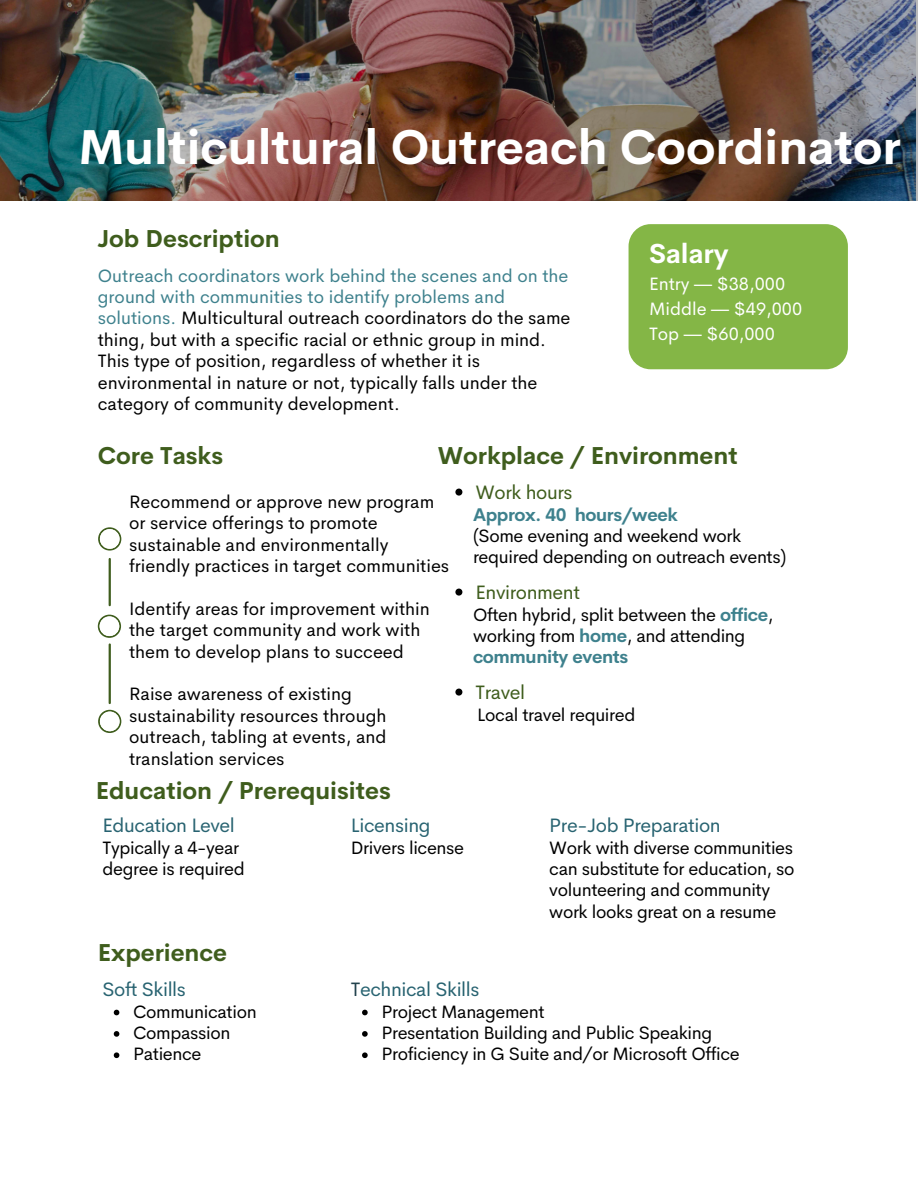
<style>
.page{position:relative;width:918px;height:1188px;background:#fff}
.page>*{position:absolute;margin:0;border:0;box-sizing:border-box;transform-origin:0 0}
.t1{font:700 48px "Cerebri Sans";color:#fff}
.t2{font:700 27px "Cerebri Sans";color:#fff}
.t3{font:700 24px "Cerebri Sans";color:#3f5d1d}
.t4{font:19.5px "Cerebri Sans";letter-spacing:-.02em;color:#286371}
.t5{font:19.5px "Cerebri Sans";letter-spacing:-.02em;color:#3f5d1d}
.t6{font:18px/21.3px "Cerebri Sans";color:#000}
.t7{font:18px/21.3px "Cerebri Sans";letter-spacing:-.02em;color:#000}
.t8{font:18px/24.8px "Cerebri Sans";color:#fff}
.t9{font:700 18px "Cerebri Sans";letter-spacing:-.02em;color:#3e818d}
.s1{color:#3e818d}
.s2{font-weight:700;color:#3e818d}
.s3{color:#22424d}
</style>
<div class="page">
<img style="left:0;top:0;width:918px;height:201px">
<div style="left:629px;top:224px;width:219px;height:145px;background:#84b646;border-radius:22px"></div>
<svg style="left:98px;top:527px;width:23px;height:24px"></svg>
<div style="left:100px;top:529px;width:20px;height:20px;background:#fff;border-radius:50%"></div>
<svg style="left:98px;top:615px;width:23px;height:23px"></svg>
<div style="left:100px;top:616px;width:19px;height:20px;background:#fff;border-radius:50%"></div>
<svg style="left:98px;top:710px;width:23px;height:23px"></svg>
<div style="left:100px;top:712px;width:20px;height:19px;background:#fff;border-radius:50%"></div>
<hr style="left:109px;top:645px;width:2px;height:58px;background:#3f5d1d">
<hr style="left:109px;top:559px;width:2px;height:46px;background:#3f5d1d">
<svg style="left:455px;top:489px;width:7px;height:7px"></svg>
<svg style="left:455px;top:589px;width:7px;height:7px"></svg>
<svg style="left:455px;top:689px;width:7px;height:7px"></svg>
<svg style="left:114px;top:1010px;width:5px;height:5px"></svg>
<svg style="left:114px;top:1031px;width:5px;height:6px"></svg>
<svg style="left:114px;top:1052px;width:5px;height:6px"></svg>
<svg style="left:362px;top:1010px;width:6px;height:5px"></svg>
<svg style="left:362px;top:1031px;width:6px;height:6px"></svg>
<svg style="left:362px;top:1052px;width:6px;height:6px"></svg>
<h1 class="t1" style="left:78px;top:116px;width:824px">Multicultural Outreach Coordinator</h1>
<h3 class="t3" style="left:97px;top:223px;width:184px">Job Description</h3>
<p class="t6" style="left:98px;top:265px;width:474px"><span class="s1">Outreach coordinators work behind the scenes and on the ground with communities to identify problems and solutions.</span> Multicultural outreach coordinators do the same thing, but with a specific racial or ethnic group in mind.<br>This type of position, regardless of whether it is environmental in nature or not, typically falls under the category of community development.</p>
<h3 class="t3" style="left:98px;top:440px;width:127px">Core Tasks</h3>
<h3 class="t3" style="left:438px;top:440px;width:302px">Workplace / Environment</h3>
<h2 class="t2" style="left:649px;top:236px;width:81px">Salary</h2>
<p class="t8" style="left:649px;top:272px;width:155px">Entry — $38,000<br>Middle — $49,000<br>Top — $60,000</p>
<p class="t6" style="left:129px;top:491px;width:322px">Recommend or approve new program or service offerings to promote sustainable and environmentally friendly practices in target communities</p>
<p class="t6" style="left:129px;top:598px;width:302px">Identify areas for improvement within the target community and work with them to develop plans to succeed</p>
<p class="t6" style="left:129px;top:684px;width:259px">Raise awareness of existing sustainability resources through outreach, tabling at events, and translation services</p>
<h3 class="t3" style="left:96px;top:775px;width:297px">Education / Prerequisites</h3>
<p class="t4" style="left:103px;top:813px;width:134px">Education Level</p>
<p class="t7" style="left:103px;top:837px;width:144px">Typically a 4-year degree is required</p>
<h3 class="t3" style="left:98px;top:937px;width:131px">Experience</h3>
<p class="t4" style="left:351px;top:813px;width:81px">Licensing</p>
<p class="t7" style="left:351px;top:837px;width:115px">Drivers license</p>
<p class="t5" style="left:476px;top:479px;width:99px">Work hours</p>
<p class="t9" style="left:473px;top:503px;width:206px">Approx. 40 hours/week</p>
<p class="t7" style="left:473px;top:525px;width:315px">(Some evening and weekend work required depending on outreach events)</p>
<p class="t7" style="left:473px;top:604px;width:302px">Often hybrid, split between the <span class="s2">office</span>, working from <span class="s2">home</span>, and attending <span class="s2">community events</span></p>
<p class="t7" style="left:477px;top:704px;width:160px">Local travel required</p>
<p class="t5" style="left:476px;top:579px;width:106px">Environment</p>
<p class="t5" style="left:476px;top:679px;width:51px">Travel</p>
<p class="t4" style="left:549px;top:813px;width:173px">Pre-Job Preparation</p>
<p class="t7" style="left:549px;top:837px;width:247px">Work with diverse communities can substitute for education, so volunteering and community work looks great on a resume</p>
<p class="t4" style="left:103px;top:977px;width:85px">Soft Skills</p>
<p class="t7" style="left:133px;top:1001px;width:125px">Communication<br>Compassion<br>Patience</p>
<p class="t4" style="left:351px;top:977px;width:130px"><span class="s3">T</span>echnical Skills</p>
<p class="t7" style="left:381px;top:1001px;width:360px">Project Management<br>Presentation Building and Public Speaking<br>Proficiency in G Suite and/or Microsoft Office</p>
</div>
